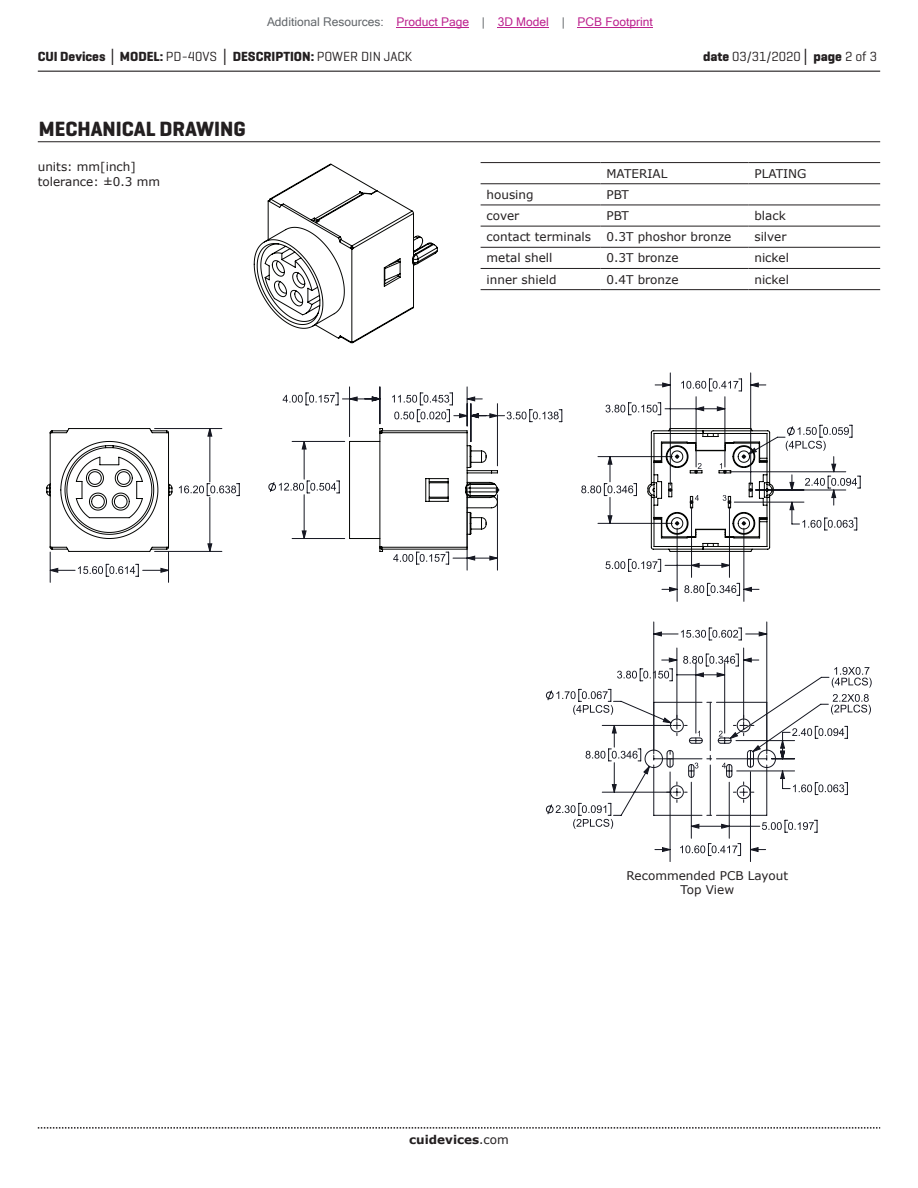
<style>
.page{position:relative;width:918px;height:1188px;background:#fff}
.page>*{position:absolute;margin:0;border:0;box-sizing:border-box;transform-origin:0 0}
.t1{font:700 21px "Geogrotesque";color:#231f20}
.t2{font:700 13.5px "Geogrotesque";color:#231f20}
.t3{font:13.5px "Geogrotesque";color:#231f20}
.t4{font:12px/14.4px "Verdana";color:#231f20;text-align:center}
.t5{font:12px "Microsoft Sans Serif";color:#bd238f}
.t6{font:700 12px "Verdana";color:#231f20}
.s1{color:#63676b}
.s2{font-family:"Verdana"}
.s3{font-weight:400}
.s4{font-weight:700}
.s5{font-family:"Verdana";font-weight:700}
</style>
<div class="page">
<hr style="left:38px;top:71px;width:842px;height:1px;background:#231f20">
<svg style="left:38px;top:1127px;width:842px;height:2px"></svg>
<svg style="left:546px;top:630px;width:326px;height:223px"></svg>
<svg style="left:661px;top:424px;width:175px;height:167px"></svg>
<svg style="left:50px;top:553px;width:706px;height:19px"></svg>
<svg style="left:46px;top:164px;width:728px;height:389px"></svg>
<hr style="left:38px;top:141px;width:842px;height:1px;background:#231f20">
<hr style="left:481px;top:162px;width:119px;height:1px;background:#231f20">
<hr style="left:600px;top:162px;width:148px;height:1px;background:#231f20">
<hr style="left:748px;top:162px;width:132px;height:1px;background:#231f20">
<hr style="left:481px;top:183px;width:119px;height:1px;background:#231f20">
<hr style="left:600px;top:183px;width:148px;height:1px;background:#231f20">
<hr style="left:748px;top:183px;width:132px;height:1px;background:#231f20">
<hr style="left:481px;top:205px;width:119px;height:1px;background:#231f20">
<hr style="left:600px;top:205px;width:148px;height:1px;background:#231f20">
<hr style="left:748px;top:205px;width:132px;height:1px;background:#231f20">
<hr style="left:481px;top:226px;width:119px;height:1px;background:#231f20">
<hr style="left:600px;top:226px;width:148px;height:1px;background:#231f20">
<hr style="left:748px;top:226px;width:132px;height:1px;background:#231f20">
<hr style="left:481px;top:247px;width:119px;height:1px;background:#231f20">
<hr style="left:600px;top:247px;width:148px;height:1px;background:#231f20">
<hr style="left:748px;top:247px;width:132px;height:1px;background:#231f20">
<hr style="left:481px;top:268px;width:119px;height:1px;background:#231f20">
<hr style="left:600px;top:268px;width:148px;height:1px;background:#231f20">
<hr style="left:748px;top:268px;width:132px;height:1px;background:#231f20">
<hr style="left:481px;top:289px;width:119px;height:1px;background:#231f20">
<hr style="left:600px;top:289px;width:148px;height:1px;background:#231f20">
<hr style="left:748px;top:289px;width:132px;height:1px;background:#231f20">
<hr style="left:397px;top:27px;width:72px;height:1px;background:#bd238f">
<hr style="left:498px;top:27px;width:51px;height:1px;background:#bd238f">
<hr style="left:578px;top:27px;width:75px;height:1px;background:#bd238f">
<p class="t5" style="left:267px;top:15px;width:387px"><span class="s1">Additional Resources:</span> Product Page <span class="s1">|</span> 3D Model <span class="s1">|</span> PCB Footprint</p>
<p class="t2" style="left:38px;top:48px;width:376px">CUI Devices <span class="s2">│</span> MODEL: <span class="s3">PD-40VS</span> <span class="s2">│</span> DESCRIPTION: <span class="s3">POWER DIN JACK</span></p>
<p class="t3" style="left:703px;top:48px;width:175px"><span class="s4">date</span> 03/31/2020<span class="s5">│</span> <span class="s4">page</span> 2 of 3</p>
<h1 class="t1" style="left:39px;top:116px;width:208px">MECHANICAL DRAWING</h1>
<p class="t4" style="left:38px;top:160px;width:124px;text-align:left">units: mm[inch] tolerance: ±0.3 mm</p>
<p class="t4" style="left:606px;top:166px;width:62px">MATERIAL</p>
<p class="t4" style="left:754px;top:166px;width:54px">PLATING</p>
<p class="t4" style="left:487px;top:187px;width:49px">housing</p>
<p class="t4" style="left:606px;top:187px;width:24px">PBT</p>
<p class="t4" style="left:487px;top:208px;width:34px">cover</p>
<p class="t4" style="left:606px;top:208px;width:24px">PBT</p>
<p class="t4" style="left:754px;top:208px;width:33px">black</p>
<p class="t4" style="left:487px;top:230px;width:106px">contact terminals</p>
<p class="t4" style="left:606px;top:230px;width:126px">0.3T phoshor bronze</p>
<p class="t4" style="left:754px;top:230px;width:34px">silver</p>
<p class="t4" style="left:487px;top:251px;width:67px">metal shell</p>
<p class="t4" style="left:606px;top:251px;width:74px">0.3T bronze</p>
<p class="t4" style="left:754px;top:251px;width:36px">nickel</p>
<p class="t4" style="left:487px;top:272px;width:72px">inner shield</p>
<p class="t4" style="left:606px;top:272px;width:74px">0.4T bronze</p>
<p class="t4" style="left:754px;top:272px;width:36px">nickel</p>
<p class="t6" style="left:409px;top:1131px;width:101px">cuidevices<span class="s3">.com</span></p>
<p class="t4" style="left:627px;top:868px;width:163px">Recommended PCB Layout<br>Top View</p>
</div>
